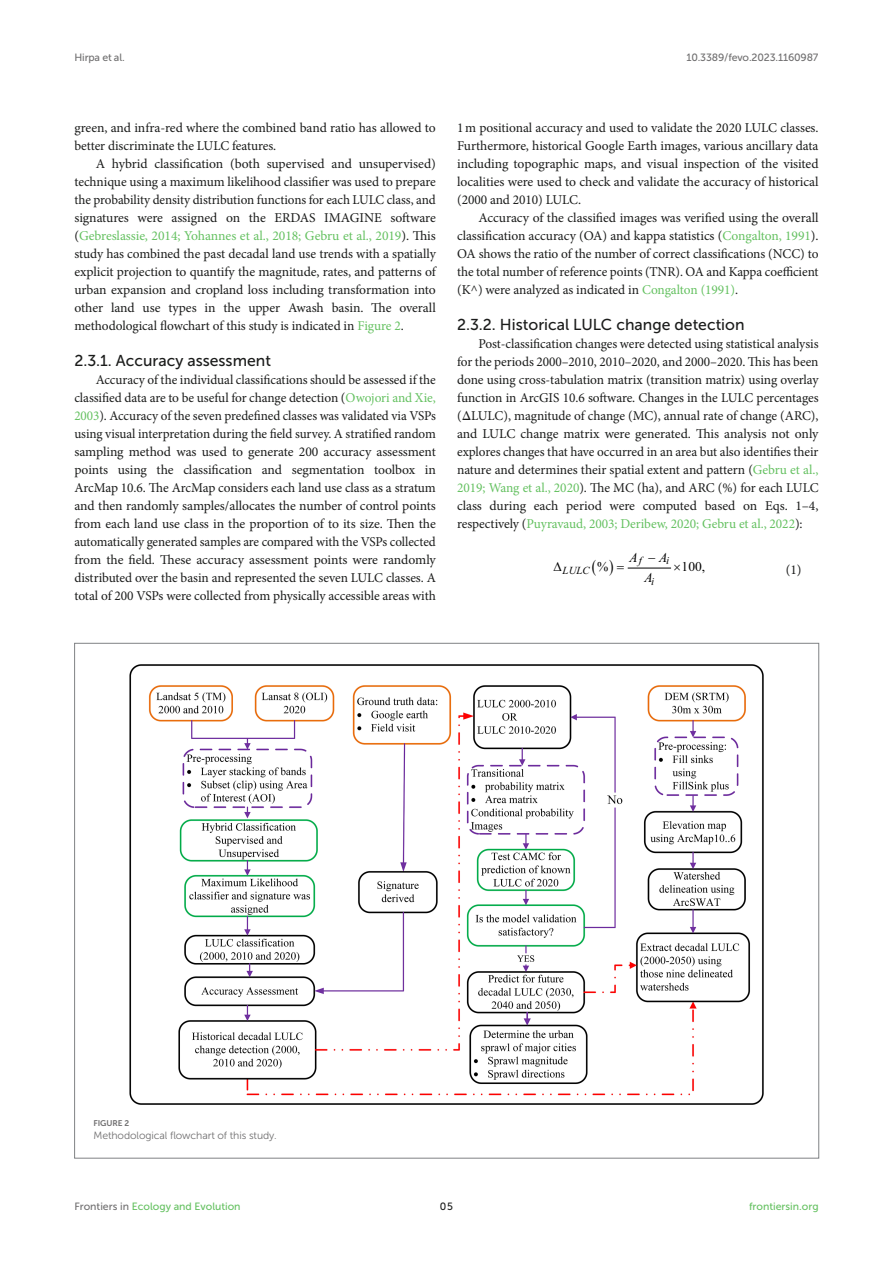
<style>
.page{position:relative;width:893px;height:1263px;background:#fff}
.page>*{position:absolute;margin:0;border:0;box-sizing:border-box;transform-origin:0 0}
.HEAD_3{font:15.75px "Museo Sans 500";color:#1b1c1b}
.TEXT_FLUSH{font:13.5px/18px "Minion Pro";letter-spacing:-.005em;color:#1b1c1b;text-align:justify}
.TEXT{font:13.5px/18px "Minion Pro";letter-spacing:-.005em;color:#1b1c1b;text-align:justify}
.spi-math-img{font:13.5px "Times New Roman";color:#000}
.spi-math-img-2{font:italic 13.5px/20.5px "Times New Roman";color:#000}
.EQ{font:13.5px "Minion Pro";color:#1b1c1b}
.spi-math-img-3{font:italic 10.8px "Times New Roman";color:#000}
.t1{font:10.5px "Museo Sans 500";color:#65c161}
.t2{font:10.5px "Museo Sans 500";letter-spacing:-.015em;color:#706f70}
.FIG_LEG{font:10.5px "Museo Sans 300";letter-spacing:-.01em;color:#706f70}
.t3{font:10.5px "Museo Sans 500";color:#1b1c1b}
.FIG_HD{font:8.25px "Museo Sans 700";letter-spacing:-.01em;color:#706f70}
.s1{color:#65c161}
.s2{font-family:"STIX General"}
.s3{color:#706f70}
</style>
<div class="page">
<hr style="left:628px;top:568px;width:43px;height:1px;background:#000">
<img style="left:129px;top:664px;width:635px;height:441px">
<p class="t2" style="left:74px;top:51px;width:52px">Hirpa et al.</p>
<p class="t2" style="left:686px;top:51px;width:134px">10.3389/fevo.2023.1160987</p>
<p class="TEXT" style="left:74px;top:119px;width:363px">green, and infra-red where the combined band ratio has allowed to better discriminate the LULC features.</p>
<p class="TEXT" style="left:74px;top:155px;width:363px;text-indent:21px">A hybrid classification (both supervised and unsupervised) technique using a maximum likelihood classifier was used to prepare the probability density distribution functions for each LULC class, and signatures were assigned on the ERDAS IMAGINE software (<span class="s1">Gebreslassie, 2014; Yohannes et al., 2018; Gebru et al., 2019</span>). This study has combined the past decadal land use trends with a spatially explicit projection to quantify the magnitude, rates, and patterns of urban expansion and cropland loss including transformation into other land use types in the upper Awash basin. The overall methodological flowchart of this study is indicated in <span class="s1">Figure 2</span>.</p>
<p class="HEAD_3" style="left:74px;top:352px;width:198px">2.3.1. Accuracy assessment</p>
<p class="TEXT_FLUSH" style="left:74px;top:371px;width:363px;text-indent:21px">Accuracy of the individual classifications should be assessed if the classified data are to be useful for change detection (<span class="s1">Owojori and Xie, 2003</span>). Accuracy of the seven predefined classes was validated via VSPs using visual interpretation during the field survey. A stratified random sampling method was used to generate 200 accuracy assessment points using the classification and segmentation toolbox in ArcMap 10.6. The ArcMap considers each land use class as a stratum and then randomly samples/allocates the number of control points from each land use class in the proportion of to its size. Then the automatically generated samples are compared with the VSPs collected from the field. These accuracy assessment points were randomly distributed over the basin and represented the seven LULC classes. A total of 200 VSPs were collected from physically accessible areas with</p>
<p class="TEXT_FLUSH" style="left:457px;top:119px;width:363px">1m positional accuracy and used to validate the 2020 LULC classes.<br>Furthermore, historical Google Earth images, various ancillary data including topographic maps, and visual inspection of the visited localities were used to check and validate the accuracy of historical (2000 and 2010) LULC.</p>
<p class="TEXT" style="left:457px;top:209px;width:363px;text-indent:21px">Accuracy of the classified images was verified using the overall classification accuracy (OA) and kappa statistics (<span class="s1">Congalton, 1991</span>).<br>OA shows the ratio of the number of correct classifications (NCC) to the total number of reference points (TNR). OA and Kappa coefficient (K^) were analyzed as indicated in <span class="s1">Congalton (1991)</span>.</p>
<p class="HEAD_3" style="left:457px;top:316px;width:289px">2.3.2. Historical LULC change detection</p>
<p class="TEXT_FLUSH" style="left:457px;top:335px;width:363px;text-indent:21px">Post-classification changes were detected using statistical analysis for the periods 2000–2010, 2010–2020, and 2000–2020. This has been done using cross-tabulation matrix (transition matrix) using overlay function in ArcGIS 10.6 software. Changes in the LULC percentages (<span class="s2">Δ</span>LULC), magnitude of change (MC), annual rate of change (ARC), and LULC change matrix were generated. This analysis not only explores changes that have occurred in an area but also identifies their nature and determines their spatial extent and pattern (<span class="s1">Gebru et al., 2019; Wang et al., 2020</span>). The MC (ha), and ARC (%) for each LULC class during each period were computed based on Eqs. 1–4, respectively (<span class="s1">Puyravaud, 2003; Deribew, 2020; Gebru et al., 2022</span>):</p>
<p class="spi-math-img-3" style="left:553px;top:563px;width:38px">∆LULC</p>
<p class="spi-math-img-2" style="left:630px;top:546px;width:10px">A</p>
<p class="spi-math-img-2" style="left:644px;top:546px;width:25px">− A<br>A</p>
<p class="spi-math-img-3" style="left:639px;top:553px;width:4px">f</p>
<p class="spi-math-img-3" style="left:666px;top:553px;width:4px">i</p>
<p class="spi-math-img-3" style="left:651px;top:573px;width:4px">i</p>
<p class="spi-math-img" style="left:597px;top:562px;width:13px">%</p>
<p class="spi-math-img" style="left:682px;top:562px;width:25px">100,</p>
<p class="EQ" style="left:786px;top:561px;width:17px">(1)</p>
<p class="FIG_HD" style="left:94px;top:1118px;width:37px">FIGURE 2</p>
<p class="FIG_LEG" style="left:94px;top:1130px;width:185px">Methodological flowchart of this study.</p>
<p class="t1" style="left:74px;top:1200px;width:168px"><span class="s3">Frontiers in</span> Ecology and Evolution</p>
<p class="t3" style="left:440px;top:1200px;width:14px">05</p>
<p class="t1" style="left:749px;top:1200px;width:71px">frontiersin.org</p>
</div>
